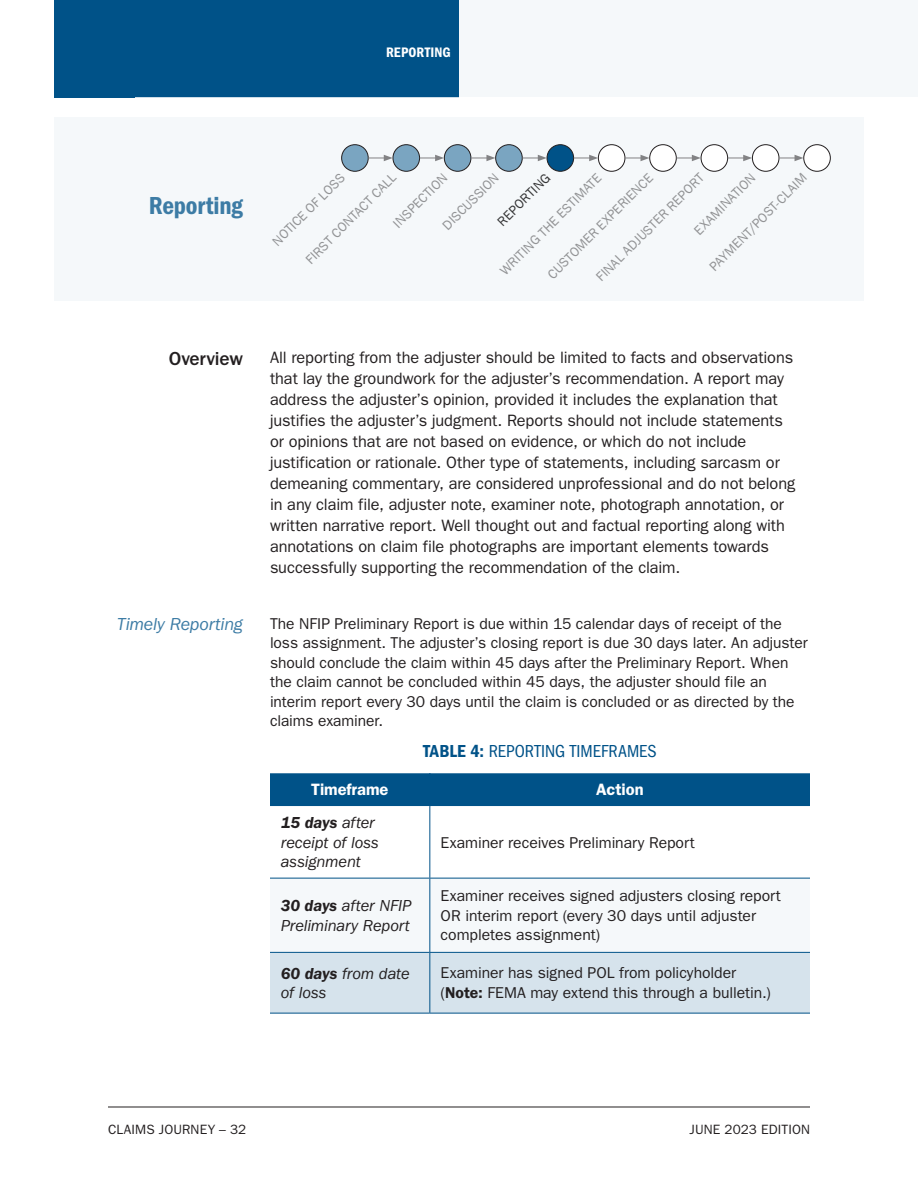
<style>
.page{position:relative;width:918px;height:1188px;background:#fff}
.page>*{position:absolute;margin:0;border:0;box-sizing:border-box;transform-origin:0 0}
.t1{font:25.5px "ITC Franklin Gothic Std Dm Cd";letter-spacing:-.01em;color:#3d7ca5}
.t2{font:500 19.5px "ITC Franklin Gothic Std";letter-spacing:-.01em;color:#231f20}
.t3{font:condensed 18px "ITC Franklin Gothic Std";color:#005288}
.t4{font:italic 18px "ITC Franklin Gothic Std";letter-spacing:-.015em;color:#3d7ca5}
.CM_text_10_5_13{font:16.5px/21px "ITC Franklin Gothic Std";letter-spacing:-.005em;color:#231f20}
.Table-Header_row{font:italic 16.5px/19.5px "ITC Franklin Gothic Std";letter-spacing:-.01em;color:#231f20}
.Table-Header_row-2{font:600 16.5px "ITC Franklin Gothic Std";color:#fff}
.CM_text_10_5_13-2{font:15.75px/19.5px "ITC Franklin Gothic Std";letter-spacing:-.005em;color:#231f20}
.Table_text_FL{font:15.75px/19.5px "ITC Franklin Gothic Std";letter-spacing:-.005em;color:#231f20}
.t5{font:14.25px "ITC Franklin Gothic Std Dm Cd";letter-spacing:.01em;color:#fff}
.t6{font:13.5px "Franklin Gothic";color:#929395}
.t7{font:13.5px "ITC Franklin Gothic Std";letter-spacing:.01em;color:#231f20}
.t8{font:13.5px "Franklin Gothic";color:#363637}
.s1{font-family:"ITC Franklin Gothic Std Dm Cd";font-stretch:normal}
.s2{font-weight:600}
</style>
<div class="page">
<hr style="left:108px;top:1107px;width:702px;height:1px;background:#231f20">
<div style="left:54px;top:0;width:864px;height:97px;background:#f5f8fa"></div>
<div style="left:54px;top:0;width:81px;height:97px;background:#005288"></div>
<div style="left:135px;top:0;width:324px;height:97px;background:#005288"></div>
<div style="left:54px;top:117px;width:810px;height:184px;background:#f5f8fa"></div>
<div style="left:342px;top:145px;width:26px;height:26px;background:#7aa5c1;border-radius:50%"></div>
<div style="left:341px;top:144px;width:27px;height:28px;border:1px solid #231f20;border-radius:50%"></div>
<div style="left:393px;top:145px;width:27px;height:26px;background:#7aa5c1;border-radius:50%"></div>
<div style="left:393px;top:144px;width:27px;height:28px;border:1px solid #231f20;border-radius:50%"></div>
<div style="left:444px;top:145px;width:27px;height:26px;background:#7aa5c1;border-radius:50%"></div>
<div style="left:444px;top:144px;width:27px;height:28px;border:1px solid #231f20;border-radius:50%"></div>
<div style="left:496px;top:145px;width:26px;height:26px;background:#7aa5c1;border-radius:50%"></div>
<div style="left:495px;top:144px;width:28px;height:28px;border:1px solid #231f20;border-radius:50%"></div>
<div style="left:547px;top:145px;width:27px;height:26px;background:#005288;border-radius:50%"></div>
<div style="left:547px;top:144px;width:27px;height:28px;border:1px solid #231f20;border-radius:50%"></div>
<div style="left:598px;top:145px;width:27px;height:26px;background:#fff;border-radius:50%"></div>
<div style="left:598px;top:144px;width:27px;height:28px;border:1px solid #231f20;border-radius:50%"></div>
<div style="left:650px;top:145px;width:26px;height:26px;background:#fff;border-radius:50%"></div>
<div style="left:649px;top:144px;width:28px;height:28px;border:1px solid #231f20;border-radius:50%"></div>
<div style="left:701px;top:145px;width:27px;height:26px;background:#fff;border-radius:50%"></div>
<div style="left:701px;top:144px;width:27px;height:28px;border:1px solid #231f20;border-radius:50%"></div>
<div style="left:752px;top:145px;width:27px;height:26px;background:#fff;border-radius:50%"></div>
<div style="left:752px;top:144px;width:27px;height:28px;border:1px solid #231f20;border-radius:50%"></div>
<div style="left:804px;top:145px;width:26px;height:26px;background:#fff;border-radius:50%"></div>
<div style="left:804px;top:144px;width:27px;height:28px;border:1px solid #231f20;border-radius:50%"></div>
<svg style="left:368px;top:155px;width:25px;height:6px"></svg>
<svg style="left:420px;top:155px;width:24px;height:6px"></svg>
<svg style="left:471px;top:155px;width:24px;height:6px"></svg>
<svg style="left:523px;top:155px;width:24px;height:6px"></svg>
<svg style="left:574px;top:155px;width:24px;height:6px"></svg>
<svg style="left:625px;top:155px;width:24px;height:6px"></svg>
<svg style="left:677px;top:155px;width:24px;height:6px"></svg>
<svg style="left:728px;top:155px;width:24px;height:6px"></svg>
<svg style="left:779px;top:155px;width:25px;height:6px"></svg>
<svg style="left:270px;top:773px;width:540px;height:240px"></svg>
<hr style="left:429px;top:773px;width:2px;height:33px;background:#005288">
<hr style="left:270px;top:1013px;width:160px;height:1px;background:#005288">
<hr style="left:430px;top:1013px;width:380px;height:1px;background:#005288">
<hr style="left:429px;top:806px;width:1px;height:72px;background:#005288">
<hr style="left:270px;top:878px;width:160px;height:1px;background:#005288">
<hr style="left:430px;top:878px;width:380px;height:1px;background:#005288">
<hr style="left:429px;top:878px;width:1px;height:74px;background:#005288">
<hr style="left:270px;top:952px;width:160px;height:1px;background:#005288">
<hr style="left:430px;top:952px;width:380px;height:1px;background:#005288">
<hr style="left:429px;top:953px;width:1px;height:60px;background:#005288">
<p class="t5" style="left:386px;top:44px;width:66px">REPORTING</p>
<h1 class="t1" style="left:149px;top:191px;width:96px">Reporting</h1>
<p class="t6" style="left:593px;top:273px;width:148px;rotate:-45deg">FINAL ADJUSTER REPORT</p>
<p class="t6" style="left:302px;top:256px;width:123px;rotate:-45deg">FIRST CONTACT CALL</p>
<p class="t6" style="left:269px;top:238px;width:98px;rotate:-45deg">NOTICE OF LOSS</p>
<p class="t6" style="left:544px;top:270px;width:144px;rotate:-45deg">CUSTOMER EXPERIENCE</p>
<p class="t6" style="left:496px;top:267px;width:139px;rotate:-45deg">WRITING THE ESTIMATE</p>
<p class="t6" style="left:439px;top:221px;width:75px;rotate:-45deg">DISCUSSION</p>
<p class="t8" style="left:494px;top:218px;width:70px;rotate:-45deg">REPORTING</p>
<p class="t6" style="left:706px;top:263px;width:133px;rotate:-45deg">PAYMENT/POST-CLAIM</p>
<p class="t6" style="left:690px;top:227px;width:82px;rotate:-45deg">EXAMINATION</p>
<p class="t6" style="left:389px;top:220px;width:72px;rotate:-45deg">INSPECTION</p>
<h2 class="t2" style="left:169px;top:348px;width:76px">Overview</h2>
<p class="CM_text_10_5_13" style="left:270px;top:347px;width:527px">All reporting from the adjuster should be limited to facts and observations that lay the groundwork for the adjuster’s recommendation. A report may address the adjuster’s opinion, provided it includes the explanation that justifies the adjuster’s judgment. Reports should not include statements or opinions that are not based on evidence, or which do not include justification or rationale. Other type of statements, including sarcasm or demeaning commentary, are considered unprofessional and do not belong in any claim file, adjuster note, examiner note, photograph annotation, or written narrative report. Well thought out and factual reporting along with annotations on claim file photographs are important elements towards successfully supporting the recommendation of the claim.</p>
<h3 class="t4" style="left:117px;top:614px;width:128px">Timely Reporting</h3>
<p class="CM_text_10_5_13-2" style="left:270px;top:614px;width:539px">The NFIP Preliminary Report is due within 15 calendar days of receipt of the loss assignment. The adjuster’s closing report is due 30 days later. An adjuster should conclude the claim within 45 days after the Preliminary Report. When the claim cannot be concluded within 45 days, the adjuster should file an interim report every 30 days until the claim is concluded or as directed by the claims examiner.</p>
<p class="t3" style="left:423px;top:741px;width:235px"><span class="s1">TABLE 4:</span> REPORTING TIMEFRAMES</p>
<p class="Table-Header_row-2" style="left:311px;top:780px;width:79px">Timeframe</p>
<p class="Table-Header_row-2" style="left:596px;top:780px;width:49px">Action</p>
<p class="Table-Header_row" style="left:281px;top:813px;width:100px"><span class="s2">15 days</span> after receipt of loss assignment</p>
<p class="Table_text_FL" style="left:441px;top:833px;width:256px">Examiner receives Preliminary Report</p>
<p class="Table-Header_row" style="left:281px;top:896px;width:132px"><span class="s2">30 days</span> after NFIP<br>Preliminary Report</p>
<p class="Table_text_FL" style="left:441px;top:886px;width:342px">Examiner receives signed adjusters closing report<br>OR interim report (every 30 days until adjuster completes assignment)</p>
<p class="Table-Header_row" style="left:281px;top:964px;width:130px"><span class="s2">60 days</span> from date of loss</p>
<p class="Table_text_FL" style="left:441px;top:963px;width:332px">Examiner has signed POL from policyholder (<span class="s2">Note:</span> FEMA may extend this through a bulletin.)</p>
<p class="t7" style="left:108px;top:1122px;width:140px">CLAIMS JOURNEY – 32</p>
<p class="t7" style="left:690px;top:1122px;width:122px">JUNE 2023 EDITION</p>
</div>
